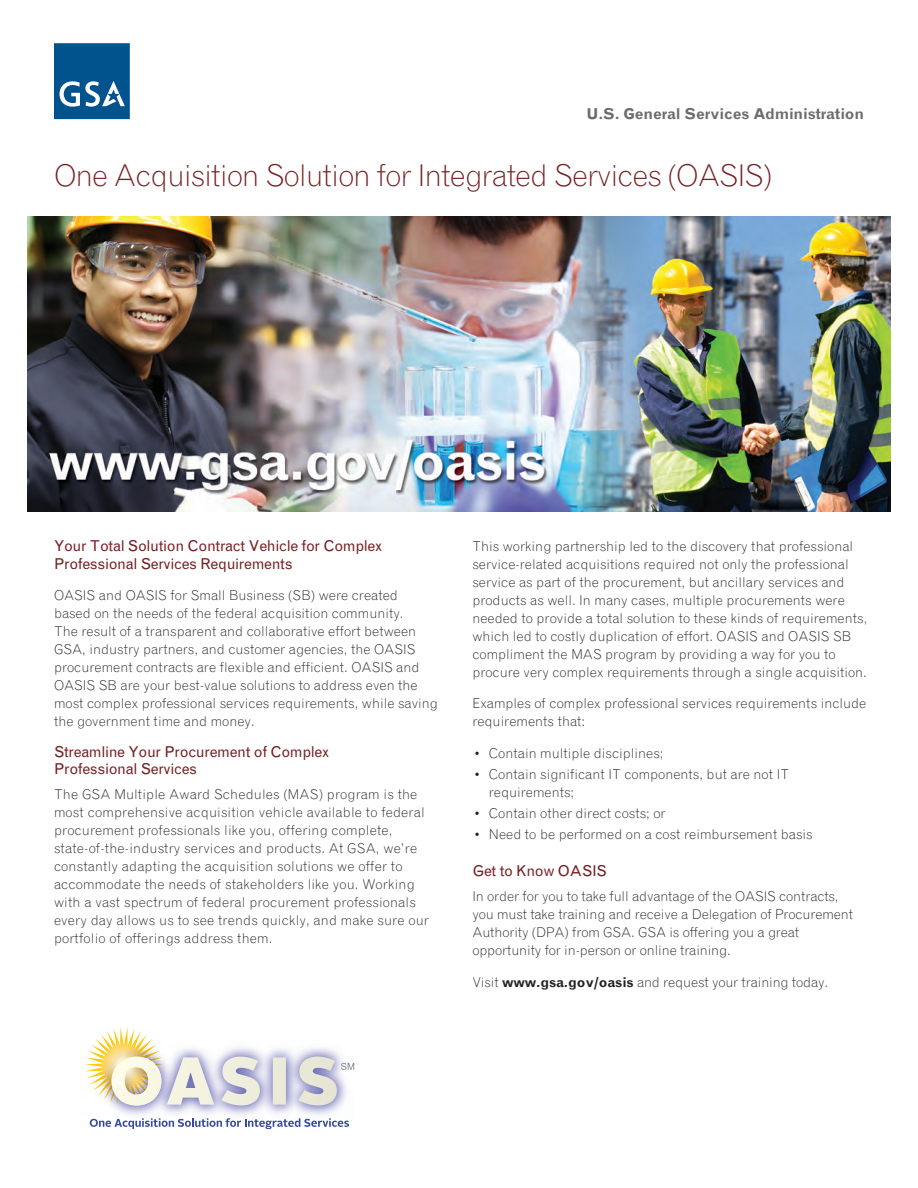
<style>
.page{position:relative;width:918px;height:1188px;background:#fff}
.page>*{position:absolute;margin:0;border:0;box-sizing:border-box;transform-origin:0 0}
.t1{font:300 30px "Grotesque";letter-spacing:-.035em;color:#762023}
.Red_Heads{font:15px/17.2px "Grotesque";letter-spacing:-.025em;color:#762023}
.t2{font:700 15px "Grotesque";letter-spacing:-.015em;color:#6c6d70}
.Body_Copy{font:300 13.5px/18px "Grotesque";color:#231f20}
.Red_Heads-2{font:300 13.5px/18px "Grotesque";color:#231f20}
.New_Bullet_Copy{font:300 13.5px/18px "Grotesque";color:#231f20}
.s1{font-weight:700}
</style>
<div class="page">
<svg style="left:54px;top:43px;width:75px;height:76px;background:#1c6599"></svg>
<img style="left:27px;top:216px;width:864px;height:296px">
<img style="left:113px;top:1047px;width:229px;height:69px">
<svg style="left:85px;top:1027px;width:129px;height:79px"></svg>
<svg style="left:221px;top:1057px;width:39px;height:48px;background:#d7d6d9"></svg>
<svg style="left:273px;top:1057px;width:13px;height:48px"></svg>
<svg style="left:298px;top:1057px;width:56px;height:48px"></svg>
<img style="left:110px;top:1037px;width:23px;height:3px">
<img style="left:151px;top:1040px;width:1px;height:23px">
<img style="left:95px;top:1040px;width:56px;height:48px">
<img style="left:111px;top:1067px;width:42px;height:29px">
<svg style="left:90px;top:1118px;width:259px;height:11px"></svg>
<p class="t2" style="left:587px;top:105px;width:279px">U.S. General Services Administration</p>
<h1 class="t1" style="left:54px;top:157px;width:720px">One Acquisition Solution for Integrated Services (OASIS)</h1>
<p class="Red_Heads" style="left:54px;top:538px;width:330px">Your Total Solution Contract Vehicle for Complex<br>Professional Services Requirements</p>
<p class="Red_Heads-2" style="left:54px;top:586px;width:385px">OASIS and OASIS for Small Business (SB) were created based on the needs of the federal acquisition community.<br>The result of a transparent and collaborative effort between GSA, industry partners, and customer agencies, the OASIS procurement contracts are flexible and efficient. OASIS and OASIS SB are your best-value solutions to address even the most complex professional services requirements, while saving the government time and money.</p>
<p class="Red_Heads" style="left:54px;top:743px;width:277px">Streamline Your Procurement of Complex<br>Professional Services</p>
<p class="Body_Copy" style="left:54px;top:785px;width:376px">The GSA Multiple Award Schedules (MAS) program is the most comprehensive acquisition vehicle available to federal procurement professionals like you, offering complete, state-of-the-industry services and products. At GSA, we’re constantly adapting the acquisition solutions we offer to accommodate the needs of stakeholders like you. Working with a vast spectrum of federal procurement professionals every day allows us to see trends quickly, and make sure our portfolio of offerings address them.</p>
<p class="Body_Copy" style="left:472px;top:537px;width:396px">This working partnership led to the discovery that professional service-related acquisitions required not only the professional service as part of the procurement, but ancillary services and products as well. In many cases, multiple procurements were needed to provide a total solution to these kinds of requirements, which led to costly duplication of effort. OASIS and OASIS SB compliment the MAS program by providing a way for you to procure very complex requirements through a single acquisition.</p>
<p class="Body_Copy" style="left:472px;top:694px;width:396px">Examples of complex professional services requirements include requirements that:</p>
<p class="New_Bullet_Copy" style="left:474px;top:744px;width:191px">• Contain multiple disciplines;</p>
<p class="New_Bullet_Copy" style="left:489px;top:765px;width:302px;text-indent:-15px">• Contain significant IT components, but are not IT requirements;</p>
<p class="New_Bullet_Copy" style="left:474px;top:804px;width:193px">• Contain other direct costs; or</p>
<p class="New_Bullet_Copy" style="left:474px;top:825px;width:340px">• Need to be performed on a cost reimbursement basis</p>
<p class="Red_Heads" style="left:472px;top:863px;width:136px">Get to Know OASIS</p>
<p class="Body_Copy" style="left:472px;top:887px;width:382px">In order for you to take full advantage of the OASIS contracts, you must take training and receive a Delegation of Procurement Authority (DPA) from GSA. GSA is offering you a great opportunity for in-person or online training.</p>
<p class="Body_Copy" style="left:472px;top:973px;width:357px">Visit <span class="s1">www.gsa.gov/oasis</span> and request your training today.</p>
</div>
